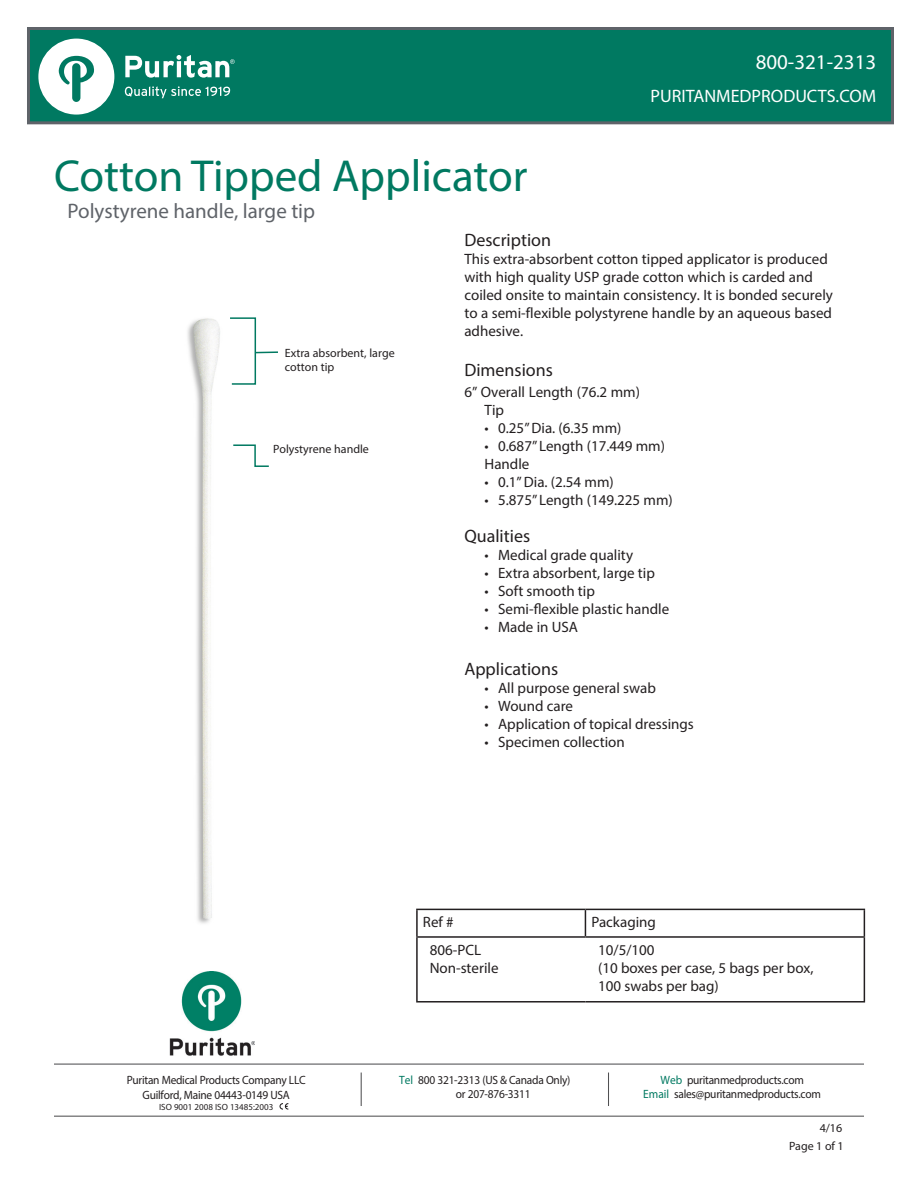
<style>
.page{position:relative;width:918px;height:1188px;background:#fff}
.page>*{position:absolute;margin:0;border:0;box-sizing:border-box;transform-origin:0 0}
.t1{font:45px "Myriad Pro";color:#007961}
.t2{font:21px "Myriad Pro";color:#5f6369}
.t3{font:21px "Myriad Pro";color:#fff}
.t4{font:18px "Myriad Pro";color:#231f20}
.t5{font:18px "Myriad Pro";color:#fff}
.t6{font:15px/18px "Myriad Pro";color:#231f20}
.t7{font:12px/14.4px "Myriad Pro";letter-spacing:-.02em;color:#231f20;text-align:center;scale:.95 1}
.t8{font:12px/14.4px "Myriad Pro";color:#231f20}
.t9{font:12px "Myriad Pro";letter-spacing:-.02em;color:#231f20}
.t10{font:9px "Myriad Pro";color:#231f20}
.s1{color:#007961}
</style>
<div class="page">
<img style="left:169px;top:972px;width:86px;height:84px">
<hr style="left:54px;top:1064px;width:810px;height:1px;background:#505052">
<hr style="left:361px;top:1073px;width:1px;height:33px;background:#505052">
<hr style="left:608px;top:1073px;width:1px;height:33px;background:#505052">
<hr style="left:54px;top:1116px;width:810px;height:1px;background:#505052">
<div style="left:27px;top:27px;width:867px;height:97px;background:#007961;border:3px solid #5f6369"></div>
<svg style="left:38px;top:39px;width:76px;height:76px"></svg>
<svg style="left:125px;top:86px;width:105px;height:12px"></svg>
<svg style="left:125px;top:55px;width:110px;height:23px"></svg>
<svg style="left:280px;top:1103px;width:8px;height:7px"></svg>
<img style="left:187px;top:318px;width:33px;height:606px">
<hr style="left:416px;top:938px;width:2px;height:63px;background:#231f20">
<hr style="left:864px;top:938px;width:1px;height:63px;background:#231f20">
<hr style="left:416px;top:1001px;width:169px;height:2px;background:#231f20">
<hr style="left:585px;top:1001px;width:280px;height:2px;background:#231f20">
<hr style="left:416px;top:909px;width:169px;height:1px;background:#231f20">
<hr style="left:416px;top:910px;width:2px;height:26px;background:#231f20">
<hr style="left:585px;top:909px;width:280px;height:1px;background:#231f20">
<svg style="left:585px;top:910px;width:1px;height:26px"></svg>
<svg style="left:864px;top:910px;width:1px;height:26px"></svg>
<hr style="left:416px;top:936px;width:169px;height:2px;background:#231f20">
<hr style="left:585px;top:936px;width:280px;height:2px;background:#231f20">
<svg style="left:230px;top:317px;width:27px;height:68px"></svg>
<hr style="left:255px;top:351px;width:23px;height:2px;background:#007961">
<svg style="left:233px;top:444px;width:36px;height:23px"></svg>
<p class="t1" style="left:54px;top:149px;width:475px">Cotton Tipped Applicator</p>
<p class="t2" style="left:68px;top:198px;width:249px">Polystyrene handle, large tip</p>
<p class="t3" style="left:756px;top:49px;width:122px">800-321-2313</p>
<p class="t5" style="left:651px;top:85px;width:227px">PURITANMEDPRODUCTS.COM</p>
<p class="t8" style="left:285px;top:346px;width:111px">Extra absorbent, large cotton tip</p>
<p class="t8" style="left:273px;top:442px;width:97px">Polystyrene handle</p>
<p class="t4" style="left:464px;top:229px;width:88px">Description</p>
<p class="t6" style="left:464px;top:250px;width:370px">This extra-absorbent cotton tipped applicator is produced with high quality USP grade cotton which is carded and coiled onsite to maintain consistency. It is bonded securely to a semi-flexible polystyrene handle by an aqueous based</p>
<p class="t6" style="left:464px;top:322px;width:60px">adhesive.</p>
<p class="t4" style="left:464px;top:359px;width:90px">Dimensions</p>
<p class="t6" style="left:464px;top:383px;width:177px">6” Overall Length (76.2 mm)</p>
<p class="t6" style="left:485px;top:401px;width:21px">Tip</p>
<p class="t6" style="left:485px;top:419px;width:138px">• 0.25” Dia. (6.35 mm)</p>
<p class="t6" style="left:485px;top:437px;width:182px">• 0.687” Length (17.449 mm)</p>
<p class="t6" style="left:485px;top:455px;width:46px">Handle</p>
<p class="t6" style="left:485px;top:473px;width:131px">• 0.1” Dia. (2.54 mm)</p>
<p class="t6" style="left:485px;top:491px;width:190px">• 5.875” Length (149.225 mm)</p>
<p class="t4" style="left:464px;top:524px;width:67px">Qualities</p>
<p class="t6" style="left:485px;top:545px;width:150px">• Medical grade quality</p>
<p class="t6" style="left:485px;top:563px;width:172px">• Extra absorbent, large tip</p>
<p class="t6" style="left:485px;top:581px;width:112px">• Soft smooth tip</p>
<p class="t6" style="left:485px;top:599px;width:186px">• Semi-flexible plastic handle</p>
<p class="t6" style="left:485px;top:617px;width:95px">• Made in USA</p>
<p class="t4" style="left:464px;top:658px;width:95px">Applications</p>
<p class="t6" style="left:485px;top:678px;width:173px">• All purpose general swab</p>
<p class="t6" style="left:485px;top:696px;width:90px">• Wound care</p>
<p class="t6" style="left:485px;top:714px;width:211px">• Application of topical dressings</p>
<p class="t6" style="left:485px;top:732px;width:142px">• Specimen collection</p>
<p class="t6" style="left:423px;top:913px;width:32px">Ref #</p>
<p class="t6" style="left:591px;top:913px;width:66px">Packaging</p>
<p class="t6" style="left:430px;top:941px;width:70px">806-PCL<br>Non-sterile</p>
<p class="t6" style="left:598px;top:941px;width:58px">10/5/100</p>
<p class="t6" style="left:598px;top:959px;width:217px">(10 boxes per case, 5 bags per box,<br>100 swabs per bag)</p>
<p class="t7" style="left:127px;top:1073px;width:190px">Puritan Medical Products Company LLC</p>
<p class="t7" style="left:143px;top:1087px;width:157px">Guilford, Maine 04443-0149 USA</p>
<p class="t10" style="left:159px;top:1101px;width:116px">ISO 9001 2008 ISO 13485:2003</p>
<p class="t7" style="left:399px;top:1072px;width:182px"><span class="s1">Tel</span> 800 321-2313 (US &amp; Canada Only)</p>
<p class="t7" style="left:456px;top:1087px;width:80px">or 207-876-3311</p>
<p class="t7" style="left:643px;top:1072px;width:189px"><span class="s1">Web</span> puritanmedproducts.com<br><span class="s1">Email</span> sales@puritanmedproducts.com</p>
<p class="t9" style="left:820px;top:1121px;width:24px">4/16</p>
<p class="t9" style="left:789px;top:1139px;width:56px">Page 1 of 1</p>
</div>
